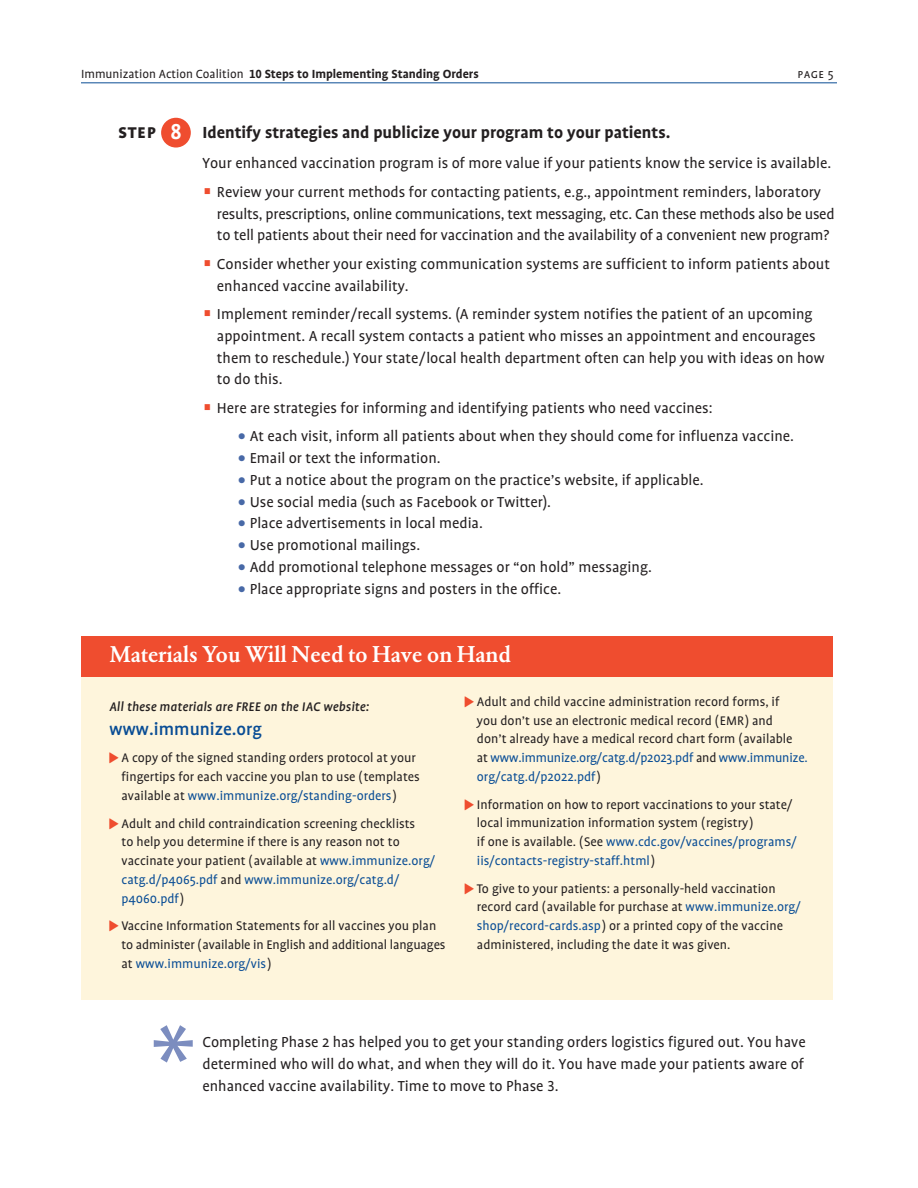
<style>
.page{position:relative;width:918px;height:1188px;background:#fff}
.page>*{position:absolute;margin:0;border:0;box-sizing:border-box;transform-origin:0 0}
.t1{font:114px "Syntax";color:#7c8dbf}
.t2{font:700 24.75px "Profile NO";color:#fff}
.t3{font:500 22.5px "Garamond BE";letter-spacing:-.01em;color:#fff}
.t4{font:700 21px "Profile SC";color:#231f20}
.t5{font:500 19.5px "Profile";color:#094d95}
.t6{font:700 18.3px "Profile";color:#231f20}
.t7{font:16.5px/21.8px "Profile";color:#231f20}
.t8{font:14.25px/18.8px "Profile";color:#231f20}
.t9{font:italic 500 14.25px "Profile";letter-spacing:.01em;color:#231f20}
.t10{font:700 13.5px "Profile";color:#231f20}
.t11{font:13.5px "Profile SC";color:#231f20}
.s1{font-weight:400}
.s2{font-family:"Profile NO"}
.s3{font-family:"Glypha LT Std";color:#ef4d2f}
.s4{font-family:"Carta Std";font-size:12px;color:#4869a7}
.s5{font-family:"Carta Std";font-size:10.5px;color:#ef4d2f}
.s6{color:#094d95}
</style>
<div class="page">
<div style="left:81px;top:636px;width:751px;height:364px;background:#fef5dc"></div>
<div style="left:81px;top:636px;width:751px;height:40px;background:#ef4d2f"></div>
<div style="left:161px;top:118px;width:30px;height:30px;background:#ef4d2f;border-radius:50%"></div>
<hr style="left:81px;top:82px;width:756px;height:1px;background:#094d95">
<p class="t10" style="left:81px;top:67px;width:399px"><span class="s1">Immunization Action Coalition</span> <span class="s2">10</span> Steps to Implementing Standing Orders</p>
<p class="t11" style="left:798px;top:67px;width:38px">page 5</p>
<p class="t2" style="left:170px;top:120px;width:13px">8</p>
<p class="t4" style="left:118px;top:120px;width:39px">step</p>
<p class="t6" style="left:202px;top:122px;width:469px">Identify strategies and publicize your program to your patients.</p>
<p class="t7" style="left:202px;top:153px;width:630px">Your enhanced vaccination program is of more value if your patients know the service is available.</p>
<p class="t7" style="left:217px;top:181px;width:619px;text-indent:-14px"><span class="s3">•</span> Review your current methods for contacting patients, e.g., appointment reminders, laboratory results, prescriptions, online communications, text messaging, etc. Can these methods also be used to tell patients about their need for vaccination and the availability of a convenient new program?</p>
<p class="t7" style="left:217px;top:253px;width:615px;text-indent:-14px"><span class="s3">•</span> Consider whether your existing communication systems are sufficient to inform patients about enhanced vaccine availability.</p>
<p class="t7" style="left:217px;top:303px;width:609px;text-indent:-14px"><span class="s3">•</span> Implement reminder/recall systems. (A reminder system notifies the patient of an upcoming appointment. A recall system contacts a patient who misses an appointment and encourages them to reschedule.) Your state/local health department often can help you with ideas on how to do this.</p>
<p class="t7" style="left:202px;top:397px;width:512px"><span class="s3">•</span> Here are strategies for informing and identifying patients who need vaccines:</p>
<p class="t7" style="left:238px;top:426px;width:557px"><span class="s4">●</span> At each visit, inform all patients about when they should come for influenza vaccine.</p>
<p class="t7" style="left:238px;top:447px;width:204px"><span class="s4">●</span> Email or text the information.</p>
<p class="t7" style="left:238px;top:469px;width:467px"><span class="s4">●</span> Put a notice about the program on the practice’s website, if applicable.</p>
<p class="t7" style="left:238px;top:491px;width:314px"><span class="s4">●</span> Use social media (such as Facebook or Twitter).</p>
<p class="t7" style="left:238px;top:513px;width:246px"><span class="s4">●</span> Place advertisements in local media.</p>
<p class="t7" style="left:238px;top:534px;width:183px"><span class="s4">●</span> Use promotional mailings.</p>
<p class="t7" style="left:238px;top:556px;width:415px"><span class="s4">●</span> Add promotional telephone messages or “on hold” messaging.</p>
<p class="t7" style="left:238px;top:578px;width:324px"><span class="s4">●</span> Place appropriate signs and posters in the office.</p>
<p class="t3" style="left:110px;top:642px;width:403px">Materials You Will Need to Have on Hand</p>
<p class="t9" style="left:110px;top:700px;width:261px">All these materials are FREE on the IAC website:</p>
<p class="t5" style="left:110px;top:719px;width:154px">www.immunize.org</p>
<p class="t8" style="left:121px;top:749px;width:300px;text-indent:-12px"><span class="s5">•</span> A copy of the signed standing orders protocol at your fingertips for each vaccine you plan to use (templates available at <span class="s6">www.immunize.org/standing-orders</span>)</p>
<p class="t8" style="left:121px;top:814px;width:315px;text-indent:-12px"><span class="s5">•</span> Adult and child contraindication screening checklists<br>to help you determine if there is any reason not to vaccinate your patient (available at <span class="s6">www.immunize.org/ catg.d/p4065.pdf</span> and <span class="s6">www.immunize.org/catg.d/ p4060.pdf</span>)</p>
<p class="t8" style="left:121px;top:917px;width:326px;text-indent:-12px"><span class="s5">•</span> Vaccine Information Statements for all vaccines you plan to administer (available in English and additional languages at <span class="s6">www.immunize.org/vis</span>)</p>
<p class="t8" style="left:477px;top:692px;width:332px;text-indent:-12px"><span class="s5">•</span> Adult and child vaccine administration record forms, if<br>you don’t use an electronic medical record (EMR) and<br>don’t already have a medical record chart form (available<br>at <span class="s6">www.immunize.org/catg.d/p2023.pdf</span> and <span class="s6">www.immunize. org/catg.d/p2022.pdf</span>)</p>
<p class="t8" style="left:477px;top:795px;width:321px;text-indent:-12px"><span class="s5">•</span> Information on how to report vaccinations to your state/ local immunization information system (registry)<br>if one is available. (See <span class="s6">www.cdc.gov/vaccines/programs/ iis/contacts-registry-staff.html</span>)</p>
<p class="t8" style="left:477px;top:879px;width:325px;text-indent:-12px"><span class="s5">•</span> To give to your patients: a personally-held vaccination record card (available for purchase at <span class="s6">www.immunize.org/ shop/record-cards.asp</span>) or a printed copy of the vaccine administered, including the date it was given.</p>
<p class="t1" style="left:142px;top:997px;width:65px">*</p>
<p class="t7" style="left:202px;top:1032px;width:605px">Completing Phase 2 has helped you to get your standing orders logistics figured out. You have determined who will do what, and when they will do it. You have made your patients aware of</p>
<p class="t7" style="left:202px;top:1075px;width:358px">enhanced vaccine availability. Time to move to Phase <span class="s2">3</span>.</p>
</div>
